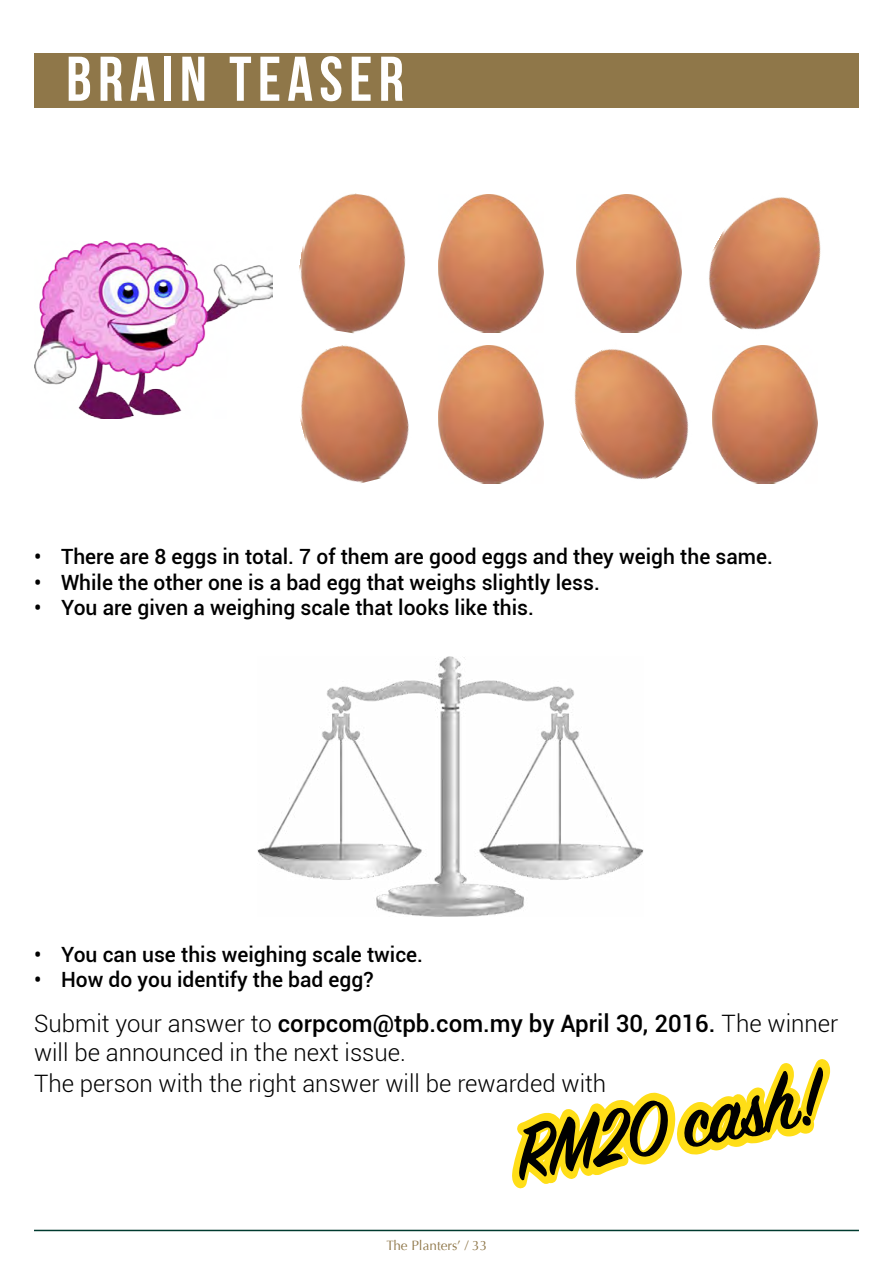
<style>
.page{position:relative;width:893px;height:1263px;background:#fff}
.page>*{position:absolute;margin:0;border:0;box-sizing:border-box;transform-origin:0 0}
.t1{font:700 63px "Bebas Neue";letter-spacing:.1em;color:#fff}
.t2{font:300 24px/28.8px "Roboto";color:#000}
.t3{font:500 21px "Roboto";color:#000}
.t4{font:13.5px "Optima";color:#8f7749}
.s1{font-weight:500}
</style>
<div class="page">
<hr style="left:34px;top:1230px;width:825px;height:1px;background:#003a2f">
<img style="left:299px;top:193px;width:107px;height:141px">
<img style="left:300px;top:345px;width:109px;height:138px">
<img style="left:438px;top:194px;width:105px;height:138px">
<img style="left:438px;top:345px;width:105px;height:138px">
<img style="left:577px;top:194px;width:104px;height:134px">
<img style="left:574px;top:328px;width:115px;height:152px">
<img style="left:686px;top:197px;width:135px;height:152px">
<img style="left:713px;top:345px;width:104px;height:138px">
<img style="left:257px;top:656px;width:386px;height:261px">
<div style="left:34px;top:54px;width:825px;height:54px;background:#8f7749"></div>
<img style="left:34px;top:242px;width:238px;height:177px">
<svg style="left:504px;top:1059px;width:334px;height:173px"></svg>
<h1 class="t1" style="left:66px;top:44px;width:339px">BRAIN TEASER</h1>
<p class="t3" style="left:34px;top:542px;width:740px">• There are 8 eggs in total. 7 of them are good eggs and they weigh the same.</p>
<p class="t3" style="left:34px;top:567px;width:567px">• While the other one is a bad egg that weighs slightly less.</p>
<p class="t3" style="left:34px;top:592px;width:501px">• You are given a weighing scale that looks like this.</p>
<p class="t3" style="left:34px;top:940px;width:391px">• You can use this weighing scale twice.</p>
<p class="t3" style="left:34px;top:965px;width:341px">• How do you identify the bad egg?</p>
<p class="t2" style="left:34px;top:1009px;width:806px">Submit your answer to <span class="s1">corpcom@tpb.com.my by April 30, 2016.</span> The winner will be announced in the next issue.</p>
<p class="t2" style="left:34px;top:1068px;width:574px">The person with the right answer will be rewarded with</p>
<p class="t4" style="left:387px;top:1238px;width:102px">The Planters’ / 33</p>
</div>
